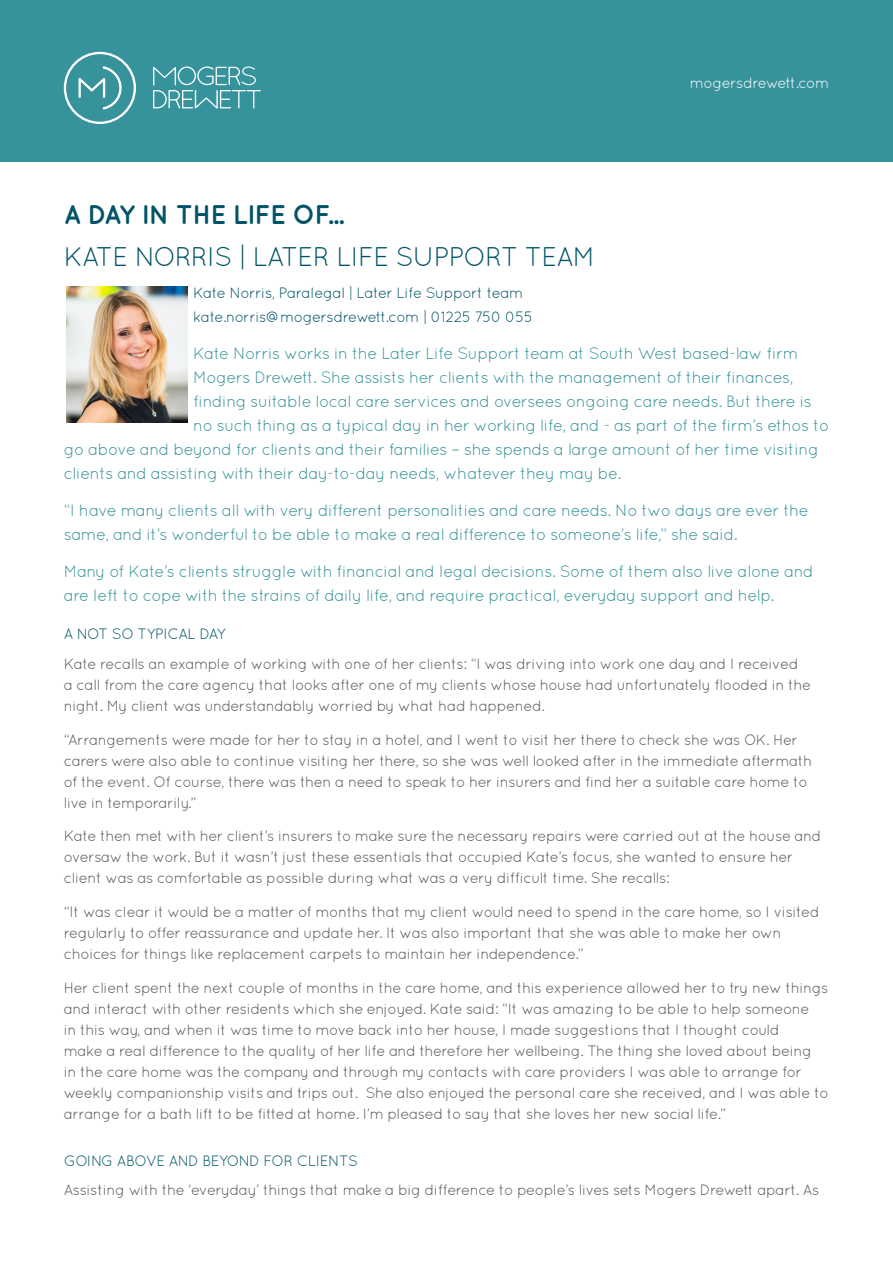
<style>
.page{position:relative;width:893px;height:1263px;background:#fff}
.page>*{position:absolute;margin:0;border:0;box-sizing:border-box;transform-origin:0 0}
.t1{font:27px "Quicksand";letter-spacing:-.03em;color:#005467}
.t2{font:700 27px "Quicksand";letter-spacing:-.03em;color:#005467}
.t3{font:16.5px/24px "Quicksand";letter-spacing:-.03em;color:#37939b}
.t4{font:15px/21px "Quicksand";letter-spacing:-.03em;color:#57585a}
.t5{font:15px "Quicksand";letter-spacing:-.03em;color:#005467}
.t6{font:15px "Quicksand";letter-spacing:-.04em;color:#fff}
</style>
<div class="page">
<div style="left:0;top:0;width:893px;height:162px;background:#37939b"></div>
<svg style="left:153px;top:66px;width:108px;height:43px"></svg>
<svg style="left:64px;top:52px;width:72px;height:72px"></svg>
<img style="left:66px;top:287px;width:121px;height:136px">
<p class="t6" style="left:690px;top:74px;width:141px">mogersdrewett.com</p>
<p class="t2" style="left:64px;top:199px;width:282px">A DAY IN THE LIFE OF...</p>
<p class="t1" style="left:64px;top:241px;width:533px">KATE NORRIS | LATER LIFE SUPPORT TEAM</p>
<p class="t5" style="left:193px;top:285px;width:332px">Kate Norris, Paralegal | Later Life Support team</p>
<p class="t5" style="left:193px;top:309px;width:341px">kate.norris@mogersdrewett.com | 01225 750 055</p>
<p class="t3" style="left:193px;top:341px;width:607px">Kate Norris works in the Later Life Support team at South West based-law firm</p>
<p class="t3" style="left:193px;top:365px;width:602px">Mogers Drewett. She assists her clients with the management of their finances,</p>
<p class="t3" style="left:193px;top:389px;width:620px">finding suitable local care services and oversees ongoing care needs. But there is</p>
<p class="t3" style="left:193px;top:413px;width:638px">no such thing as a typical day in her working life, and - as part of the firm’s ethos to</p>
<p class="t3" style="left:64px;top:437px;width:756px">go above and beyond for clients and their families – she spends a large amount of her time visiting</p>
<p class="t3" style="left:64px;top:461px;width:559px">clients and assisting with their day-to-day needs, whatever they may be.</p>
<p class="t3" style="left:64px;top:498px;width:746px">“I have many clients all with very different personalities and care needs. No two days are ever the same, and it’s wonderful to be able to make a real difference to someone’s life,” she said.</p>
<p class="t3" style="left:64px;top:559px;width:751px">Many of Kate’s clients struggle with financial and legal decisions. Some of them also live alone and are left to cope with the strains of daily life, and require practical, everyday support and help.</p>
<p class="t5" style="left:64px;top:625px;width:164px">A NOT SO TYPICAL DAY</p>
<p class="t4" style="left:64px;top:653px;width:749px">Kate recalls an example of working with one of her clients: “I was driving into work one day and I received a call from the care agency that looks after one of my clients whose house had unfortunately flooded in the night. My client was understandably worried by what had happened.</p>
<p class="t4" style="left:64px;top:729px;width:750px">“Arrangements were made for her to stay in a hotel, and I went to visit her there to check she was OK. Her carers were also able to continue visiting her there, so she was well looked after in the immediate aftermath of the event. Of course, there was then a need to speak to her insurers and find her a suitable care home to live in temporarily.”</p>
<p class="t4" style="left:64px;top:825px;width:759px">Kate then met with her client’s insurers to make sure the necessary repairs were carried out at the house and oversaw the work. But it wasn’t just these essentials that occupied Kate’s focus, she wanted to ensure her client was as comfortable as possible during what was a very difficult time. She recalls:</p>
<p class="t4" style="left:64px;top:901px;width:757px">“It was clear it would be a matter of months that my client would need to spend in the care home, so I visited regularly to offer reassurance and update her. It was also important that she was able to make her own choices for things like replacement carpets to maintain her independence.”</p>
<p class="t4" style="left:64px;top:977px;width:766px">Her client spent the next couple of months in the care home, and this experience allowed her to try new things and interact with other residents which she enjoyed. Kate said: “It was amazing to be able to help someone<br>in this way, and when it was time to move back into her house, I made suggestions that I thought could<br>make a real difference to the quality of her life and therefore her wellbeing. The thing she loved about being in the care home was the company and through my contacts with care providers I was able to arrange for weekly companionship visits and trips out. She also enjoyed the personal care she received, and I was able to arrange for a bath lift to be fitted at home. I’m pleased to say that she loves her new social life.”</p>
<p class="t5" style="left:64px;top:1152px;width:296px">GOING ABOVE AND BEYOND FOR CLIENTS</p>
<p class="t4" style="left:64px;top:1179px;width:757px">Assisting with the ‘everyday’ things that make a big difference to people’s lives sets Mogers Drewett apart. As</p>
</div>
